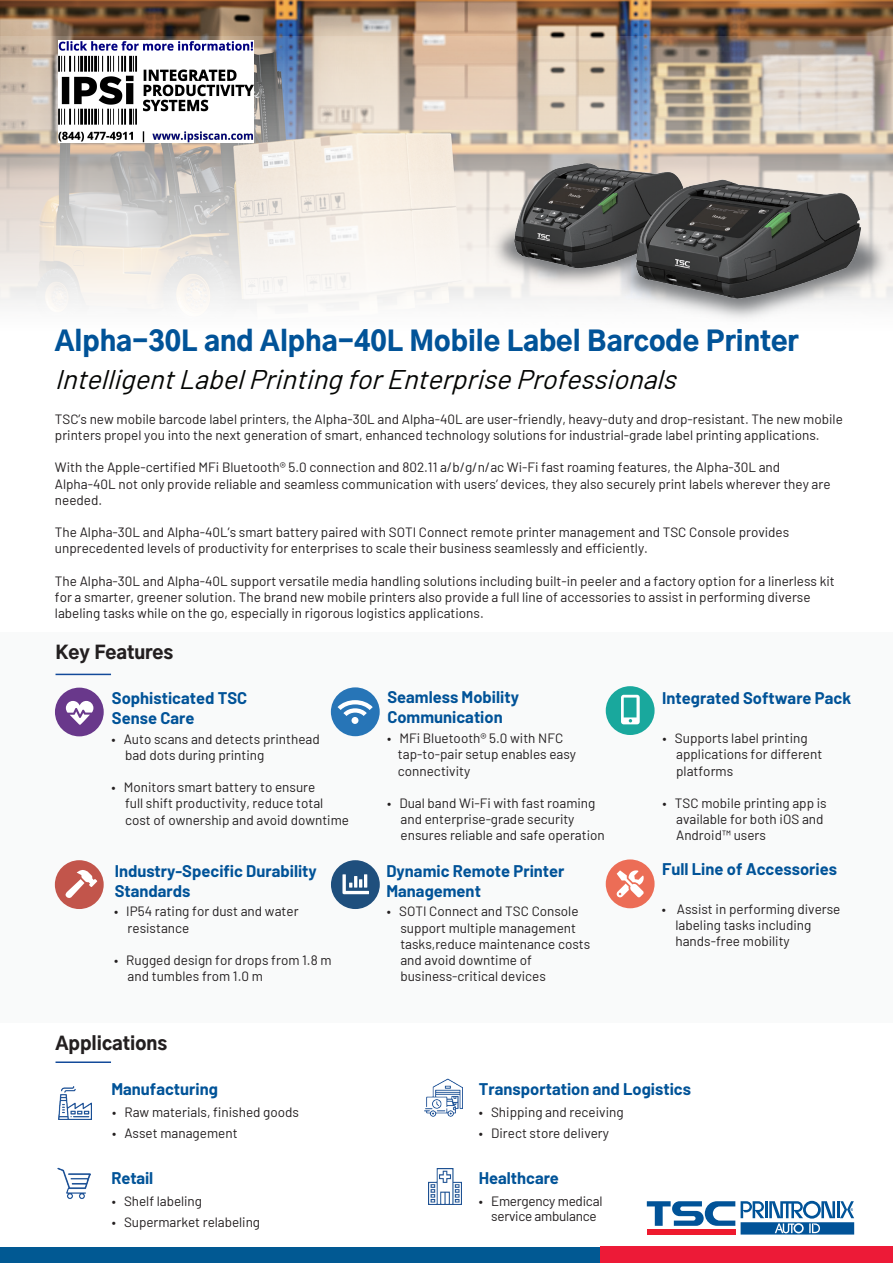
<style>
.page{position:relative;width:893px;height:1263px;background:#fff}
.page>*{position:absolute;margin:0;border:0;box-sizing:border-box;transform-origin:0 0}
.t1{font:italic 27px "Barlow";color:#040503}
.t2{font:900 27px "Gothic A1";color:#015398}
.t3{font:900 18px "Gothic A1";color:#231f20}
.t4{font:700 16.5px/19.8px "Barlow";color:#015398}
.t5{font:13.5px/16.2px "Barlow";color:#231f20}
.t6{font:13.5px/15px "Barlow";letter-spacing:-.02em;color:#231f20;text-align:center}
</style>
<div class="page">
<img style="left:0;top:0;width:893px;height:36px">
<svg style="left:0;top:36px;width:893px;height:271px;background:#d4cac1"></svg>
<div style="left:0;top:632px;width:893px;height:391px;background:#f9fafa"></div>
<img style="left:450px;top:162px;width:443px;height:157px">
<img style="left:429px;top:1169px;width:33px;height:35px">
<img style="left:424px;top:1078px;width:38px;height:38px">
<img style="left:58px;top:1086px;width:33px;height:33px">
<hr style="left:56px;top:1061px;width:55px;height:2px;background:#134a9a">
<hr style="left:56px;top:674px;width:55px;height:1px;background:#134a9a">
<div style="left:606px;top:859px;width:49px;height:49px;background:#ec6d56;border-radius:50%"></div>
<svg style="left:616px;top:870px;width:28px;height:28px"></svg>
<div style="left:0;top:1246px;width:600px;height:17px;background:#015993"></div>
<div style="left:600px;top:1246px;width:293px;height:17px;background:#ed1a37"></div>
<svg style="left:741px;top:1201px;width:113px;height:33px"></svg>
<div style="left:647px;top:1229px;width:88px;height:5px;background:#ee1a2e"></div>
<svg style="left:647px;top:1201px;width:88px;height:25px"></svg>
<div style="left:55px;top:688px;width:49px;height:48px;background:#69388b;border-radius:50%"></div>
<svg style="left:66px;top:701px;width:27px;height:24px"></svg>
<div style="left:331px;top:687px;width:49px;height:49px;background:#2775b7;border-radius:50%"></div>
<div style="left:351px;top:717px;width:7px;height:7px;background:#fff;border-radius:50%"></div>
<svg style="left:338px;top:700px;width:35px;height:16px"></svg>
<div style="left:331px;top:860px;width:49px;height:49px;background:#1f4f7d;border-radius:50%"></div>
<svg style="left:342px;top:874px;width:27px;height:20px"></svg>
<div style="left:55px;top:860px;width:49px;height:49px;background:#c2554b;border-radius:50%"></div>
<svg style="left:65px;top:870px;width:32px;height:28px"></svg>
<div style="left:606px;top:686px;width:49px;height:49px;background:#19a89d;border-radius:50%"></div>
<svg style="left:621px;top:695px;width:19px;height:29px"></svg>
<img style="left:509px;top:157px;width:182px;height:115px">
<img style="left:625px;top:171px;width:239px;height:135px">
<img style="left:58px;top:1167px;width:33px;height:32px">
<img style="left:58px;top:41px;width:196px;height:101px">
<h1 class="t2" style="left:55px;top:318px;width:745px">Alpha-30L and Alpha-40L Mobile Label Barcode Printer</h1>
<h1 class="t1" style="left:55px;top:360px;width:631px">IntelligentLabelPrintingforEnterpriseProfessionals</h1>
<p class="t5" style="left:55px;top:410px;width:789px">TSC’s new mobile barcode label printers, the Alpha-30L and Alpha-40L are user-friendly, heavy-duty and drop-resistant. The new mobile printers propel you into the next generation of smart, enhanced technology solutions for industrial-grade label printing applications.</p>
<p class="t5" style="left:55px;top:458px;width:777px">With the Apple-certified MFi Bluetooth® 5.0 connection and 802.11 a/b/g/n/ac Wi-Fi fast roaming features, the Alpha-30L and<br>Alpha-40L not only provide reliable and seamless communication with users’ devices, they also securely print labels wherever they are needed.</p>
<p class="t5" style="left:55px;top:523px;width:736px">The Alpha-30L and Alpha-40L’s smart battery paired with SOTI Connect remote printer management and TSC Console provides unprecedented levels of productivity for enterprises to scale their business seamlessly and efficiently.</p>
<p class="t5" style="left:55px;top:572px;width:781px">The Alpha-30L and Alpha-40L support versatile media handling solutions including built-in peeler and a factory option for a linerless kit for a smarter, greener solution. The brand new mobile printers also provide a full line of accessories to assist in performing diverse labeling tasks while on the go, especially in rigorous logistics applications.</p>
<h2 class="t3" style="left:56px;top:637px;width:119px">Key Features</h2>
<p class="t4" style="left:112px;top:687px;width:137px">Sophisticated TSC<br>Sense Care</p>
<p class="t5" style="left:125px;top:730px;width:196px;text-indent:-14px">• Auto scans and detects printhead bad dots during printing</p>
<p class="t5" style="left:125px;top:778px;width:226px;text-indent:-14px">• Monitors smart battery to ensure<br>full shift productivity, reduce total cost of ownership and avoid downtime</p>
<p class="t4" style="left:387px;top:686px;width:133px">Seamless Mobility<br>Communication</p>
<p class="t5" style="left:398px;top:729px;width:180px;text-indent:-11px">• MFi Bluetooth® 5.0 with NFC tap-to-pair setup enables easy connectivity</p>
<p class="t5" style="left:401px;top:794px;width:206px;text-indent:-13px">• Dual band Wi-Fi with fast roaming and enterprise-grade security ensures reliable and safe operation</p>
<p class="t4" style="left:662px;top:686px;width:190px">Integrated Software Pack</p>
<p class="t5" style="left:676px;top:729px;width:148px;text-indent:-14px">• Supports label printing applications for different platforms</p>
<p class="t5" style="left:676px;top:794px;width:152px;text-indent:-14px">• TSC mobile printing app is available for both iOS and<br>Android™ users</p>
<p class="t4" style="left:115px;top:859px;width:204px">Industry-Specific Durability<br>Standards</p>
<p class="t5" style="left:128px;top:902px;width:173px;text-indent:-14px">• IP54 rating for dust and water resistance</p>
<p class="t5" style="left:128px;top:951px;width:206px;text-indent:-14px">• Rugged design for drops from 1.8 m and tumbles from 1.0 m</p>
<h2 class="t3" style="left:56px;top:1028px;width:113px">Applications</h2>
<p class="t4" style="left:111px;top:1078px;width:108px">Manufacturing</p>
<p class="t5" style="left:112px;top:1102px;width:188px">• Raw materials, finished goods</p>
<p class="t5" style="left:112px;top:1123px;width:127px">• Asset management</p>
<p class="t4" style="left:111px;top:1167px;width:43px">Retail</p>
<p class="t5" style="left:112px;top:1191px;width:92px">• Shelf labeling</p>
<p class="t5" style="left:112px;top:1212px;width:150px">• Supermarket relabeling</p>
<p class="t4" style="left:386px;top:859px;width:180px">Dynamic Remote Printer<br>Management</p>
<p class="t5" style="left:400px;top:902px;width:191px;text-indent:-13px">• SOTI Connect and TSC Console support multiple management tasks,reduce maintenance costs and avoid downtime of business-critical devices</p>
<p class="t4" style="left:662px;top:858px;width:176px">Full Line of Accessories</p>
<p class="t5" style="left:675px;top:900px;width:167px;text-indent:-14px">• Assist in performing diverse labeling tasks including hands-free mobility</p>
<p class="t4" style="left:479px;top:1078px;width:214px">Transportation and Logistics</p>
<p class="t5" style="left:479px;top:1102px;width:146px">• Shipping and receiving</p>
<p class="t5" style="left:479px;top:1123px;width:132px">• Direct store delivery</p>
<p class="t4" style="left:479px;top:1167px;width:81px">Healthcare</p>
<p class="t6" style="left:479px;top:1192px;width:125px">• Emergency medical service ambulance</p>
</div>
